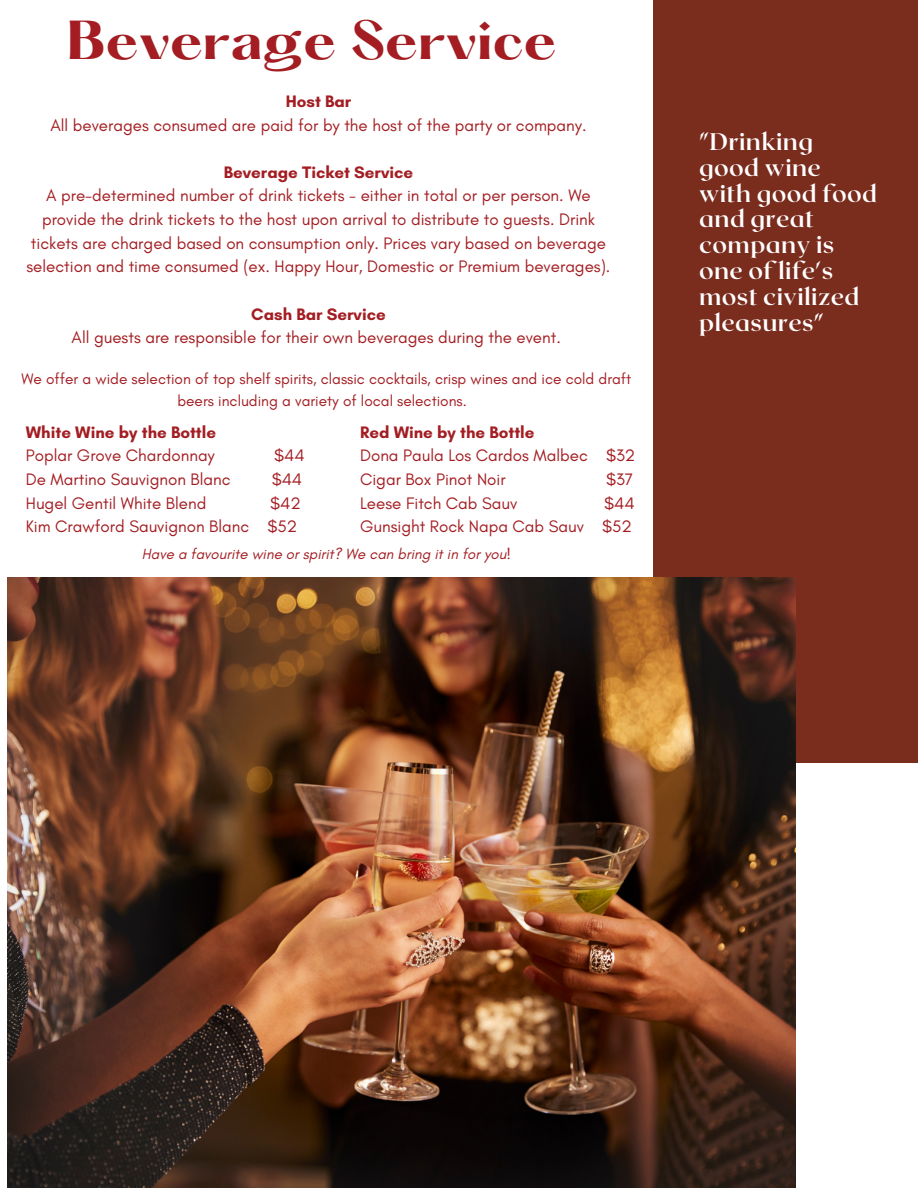
<style>
.page{position:relative;width:918px;height:1188px;background:#fff}
.page>*{position:absolute;margin:0;border:0;box-sizing:border-box;transform-origin:0 0}
.t1{font:700 48px "Hatton";color:#a31d22}
.t2{font:700 24px/25.8px "Roxborough CF";letter-spacing:.015em;color:#fff}
.t3{font:16.95px/23.7px "Glacial Indifference";color:#a31d22;text-align:center}
.t4{font:700 16.95px "Glacial Indifference";color:#a31d22}
.t5{font:15.45px/21.3px "Glacial Indifference";color:#a31d22;text-align:center}
.t6{font:italic 15px "Glacial Indifference";color:#a31d22}
</style>
<div class="page">
<div style="left:653px;top:0;width:265px;height:763px;background:#7a2c1d"></div>
<img style="left:8px;top:578px;width:787px;height:610px">
<p class="t1" style="left:66px;top:18px;width:492px">Beverage Service</p>
<p class="t4" style="left:286px;top:91px;width:67px">Host Bar</p>
<p class="t3" style="left:50px;top:113px;width:538px">All beverages consumed are paid for by the host of the party or company.</p>
<p class="t4" style="left:224px;top:162px;width:191px">Beverage Ticket Service</p>
<p class="t3" style="left:27px;top:184px;width:585px">A pre-determined number of drink tickets - either in total or per person. We provide the drink tickets to the host upon arrival to distribute to guests. Drink tickets are charged based on consumption only. Prices vary based on beverage selection and time consumed (ex. Happy Hour, Domestic or Premium beverages).</p>
<p class="t4" style="left:251px;top:304px;width:136px">Cash Bar Service</p>
<p class="t3" style="left:72px;top:325px;width:491px">All guests are responsible for their own beverages during the event.</p>
<p class="t5" style="left:21px;top:368px;width:611px">We offer a wide selection of top shelf spirits, classic cocktails, crisp wines and ice cold draft beers including a variety of local selections.</p>
<p class="t4" style="left:26px;top:422px;width:192px">White Wine by the Bottle</p>
<p class="t3" style="left:26px;top:444px;width:190px">Poplar Grove Chardonnay</p>
<p class="t3" style="left:274px;top:444px;width:32px">$44</p>
<p class="t3" style="left:26px;top:467px;width:206px">De Martino Sauvignon Blanc</p>
<p class="t3" style="left:272px;top:467px;width:32px">$44</p>
<p class="t3" style="left:26px;top:491px;width:182px">Hugel Gentil White Blend</p>
<p class="t3" style="left:270px;top:491px;width:32px">$42</p>
<p class="t3" style="left:26px;top:515px;width:273px">Kim Crawford Sauvignon Blanc $52</p>
<p class="t4" style="left:360px;top:422px;width:176px">Red Wine by the Bottle</p>
<p class="t3" style="left:360px;top:444px;width:277px">Dona Paula Los Cardos Malbec $32</p>
<p class="t3" style="left:360px;top:467px;width:147px">Cigar Box Pinot Noir</p>
<p class="t3" style="left:606px;top:467px;width:29px">$37</p>
<p class="t3" style="left:360px;top:491px;width:159px">Leese Fitch Cab Sauv</p>
<p class="t3" style="left:604px;top:491px;width:32px">$44</p>
<p class="t3" style="left:360px;top:515px;width:273px">Gunsight Rock Napa Cab Sauv $52</p>
<p class="t6" style="left:142px;top:545px;width:370px">Have a favourite wine or spirit? We can bring it in for you!</p>
<p class="t2" style="left:699px;top:127px;width:180px">"Drinking good wine with good food and great company is one of life's most civilized pleasures"</p>
</div>
